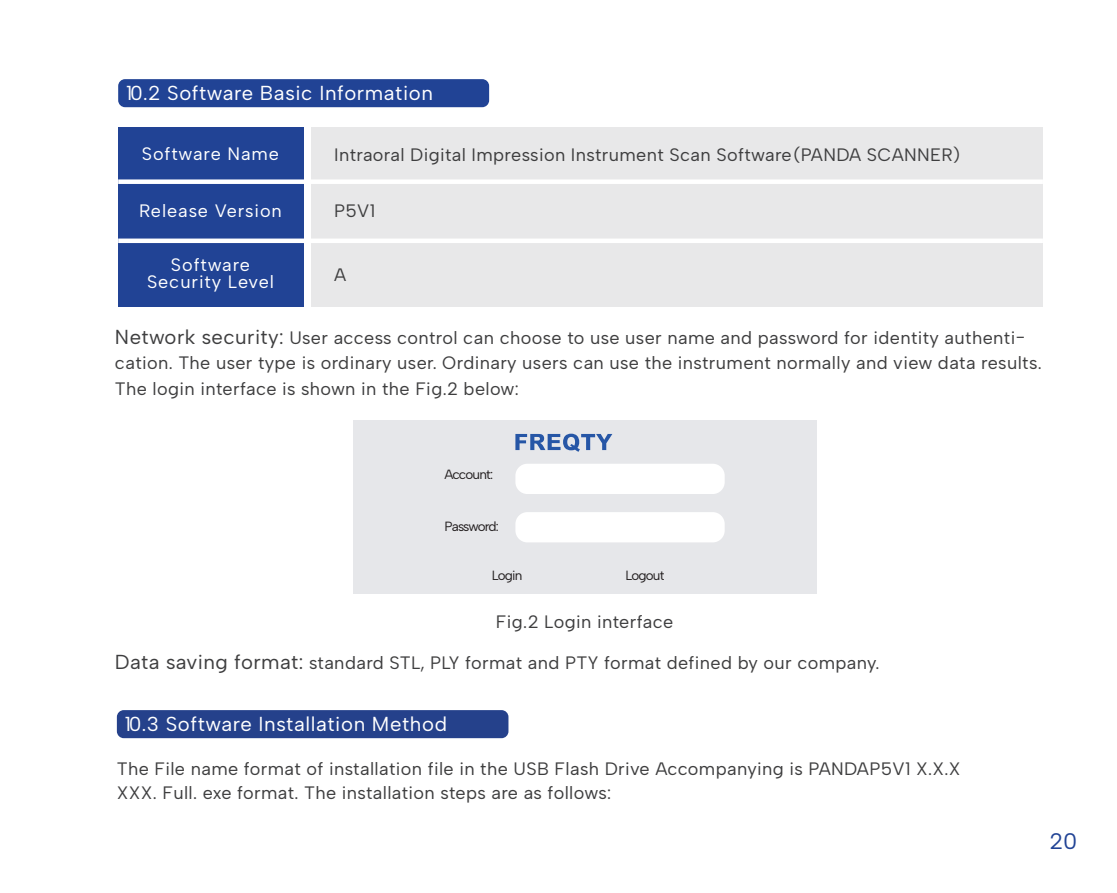
<style>
.page{position:relative;width:1117px;height:893px;background:#fff}
.page>*{position:absolute;margin:0;border:0;box-sizing:border-box;transform-origin:0 0}
.t1{font:22.5px "Albert Sans";color:#214395}
.t2{font:20.25px "Albert Sans";letter-spacing:.03em;color:#fff}
.t3{font:18px/25.4px "Albert Sans";letter-spacing:.02em;color:#3e3e3f}
.t4{font:18px/16.9px "Albert Sans";letter-spacing:.05em;color:#fff;text-align:center}
.t5{font:13.28px "Albert Sans";letter-spacing:-.06em;color:#231f20}
.s1{font-size:20.25px}
</style>
<div class="page">
<div style="left:118px;top:79px;width:371px;height:28px;background:#214395;border-radius:7px"></div>
<div style="left:118px;top:127px;width:185px;height:179px;background:#214395"></div>
<div style="left:311px;top:127px;width:731px;height:179px;background:#e8e8e9"></div>
<div style="left:118px;top:179px;width:924px;height:5px;background:#fff"></div>
<hr style="left:118px;top:239px;width:924px;height:4px;background:#fff">
<div style="left:352px;top:420px;width:464px;height:174px;background:#e6e7ea"></div>
<svg style="left:515px;top:434px;width:97px;height:18px"></svg>
<div style="left:515px;top:464px;width:209px;height:30px;background:#fff;border-radius:12px"></div>
<div style="left:515px;top:512px;width:209px;height:30px;background:#fff;border-radius:12px"></div>
<div style="left:117px;top:710px;width:391px;height:28px;background:#25418b;border-radius:7px"></div>
<p class="t2" style="left:126px;top:80px;width:308px">10.2 Software Basic Information</p>
<p class="t4" style="left:142px;top:146px;width:139px">Software Name</p>
<p class="t4" style="left:139px;top:202px;width:144px">Release Version</p>
<p class="t4" style="left:147px;top:256px;width:128px">Software<br>Security Level</p>
<p class="t3" style="left:334px;top:142px;width:628px">Intraoral Digital Impression Instrument Scan Software(PANDA SCANNER)</p>
<p class="t3" style="left:334px;top:198px;width:43px">P5V1</p>
<p class="t3" style="left:334px;top:262px;width:14px">A</p>
<p class="t3" style="left:115px;top:324px;width:928px"><span class="s1">Network security:</span> User access control can choose to use user name and password for identity authenti&shy;cation. The user type is ordinary user. Ordinary users can use the instrument normally and view data results.<br>The login interface is shown in the Fig.2 below:</p>
<p class="t5" style="left:444px;top:466px;width:50px">Account:</p>
<p class="t5" style="left:444px;top:518px;width:56px">Password:</p>
<p class="t5" style="left:491px;top:567px;width:32px">Login</p>
<p class="t5" style="left:625px;top:567px;width:41px">Logout</p>
<p class="t3" style="left:496px;top:609px;width:179px">Fig.2 Login interface</p>
<p class="t3" style="left:115px;top:649px;width:765px"><span class="s1">Data saving format:</span> standard STL, PLY format and PTY format defined by our company.</p>
<p class="t2" style="left:125px;top:711px;width:324px">10.3 Software Installation Method</p>
<p class="t3" style="left:117px;top:756px;width:845px;line-height:24.8px">The File name format of installation file in the USB Flash Drive Accompanying is PANDAP5V1 X.X.X<br>XXX. Full. exe format. The installation steps are as follows:</p>
<p class="t1" style="left:1049px;top:827px;width:29px">20</p>
</div>
